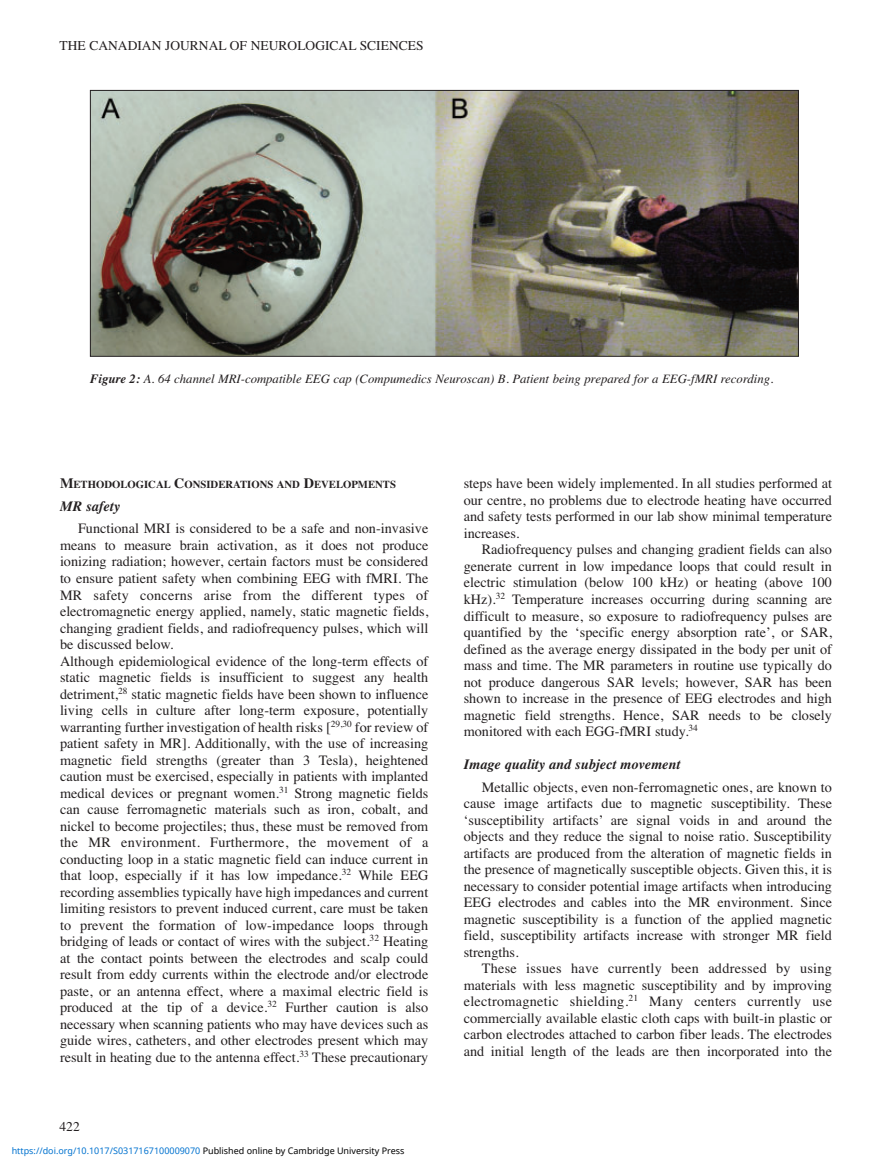
<style>
.page{position:relative;width:891px;height:1175px;background:#fff}
.page>*{position:absolute;margin:0;border:0;box-sizing:border-box;transform-origin:0 0}
.t1{font:14.25px/16.5px "Times";color:#231f20;text-align:justify}
.t2{font:italic 700 14.25px "Times";color:#231f20}
.t3{font:13.5px "Times";color:#231f20}
.t4{font:italic 12.75px "Times";color:#231f20}
.t5{font:700 10.65px "Times";color:#231f20}
.t6{font:9px "Noto Sans";color:#0172cf}
.s1{font-weight:700}
.s2{font-size:14.25px}
.s3{color:#000}
</style>
<div class="page">
<img style="left:92px;top:92px;width:705px;height:263px">
<div style="left:90px;top:90px;width:709px;height:267px;border:1px solid #231f20"></div>
<p class="t3" style="left:60px;top:37px;width:366px">THE CANADIAN JOURNAL OF NEUROLOGICAL SCIENCES</p>
<p class="t4" style="left:90px;top:371px;width:685px"><span class="s1">Figure 2:</span> A. 64 channel MRI-compatible EEG cap (Compumedics Neuroscan) B. Patient being prepared for a EEG-fMRI recording.</p>
<p class="t5" style="left:60px;top:478px;width:337px"><span class="s2">M</span>ETHODOLOGICAL <span class="s2">C</span>ONSIDERATIONS AND <span class="s2">D</span>EVELOPMENTS</p>
<p class="t2" style="left:60px;top:497px;width:62px">MR safety</p>
<p class="t1" style="left:60px;top:520px;width:370px;text-align:left;text-indent:18px">Functional MRI is considered to be a safe and non-invasive means to measure brain activation, as it does not produce ionizing radiation; however, certain factors must be considered to ensure patient safety when combining EEG with fMRI. The MR safety concerns arise from the different types of electromagnetic energy applied, namely, static magnetic fields, changing gradient fields, and radiofrequency pulses, which will be discussed below.<br>Although epidemiological evidence of the long-term effects of static magnetic fields is insufficient to suggest any health detriment,<sup>28</sup> static magnetic fields have been shown to influence living cells in culture after long-term exposure, potentially warranting further investigation of health risks [<sup>29,30</sup> for review of patient safety in MR]. Additionally, with the use of increasing magnetic field strengths (greater than 3 Tesla), heightened caution must be exercised, especially in patients with implanted medical devices or pregnant women.<sup>31</sup> Strong magnetic fields can cause ferromagnetic materials such as iron, cobalt, and nickel to become projectiles; thus, these must be removed from the MR environment. Furthermore, the movement of a conducting loop in a static magnetic field can induce current in that loop, especially if it has low impedance.<sup>32</sup> While EEG recording assemblies typically have high impedances and current limiting resistors to prevent induced current, care must be taken to prevent the formation of low-impedance loops through bridging of leads or contact of wires with the subject.<sup>32</sup> Heating at the contact points between the electrodes and scalp could result from eddy currents within the electrode and/or electrode paste, or an antenna effect, where a maximal electric field is produced at the tip of a device.<sup>32</sup> Further caution is also necessary when scanning patients who may have devices such as guide wires, catheters, and other electrodes present which may result in heating due to the antenna effect.<sup>33</sup> These precautionary</p>
<p class="t3" style="left:60px;top:1118px;width:22px">422</p>
<p class="t6" style="left:12px;top:1143px;width:394px">https://doi.org/10.1017/S0317167100009070 <span class="s3">Published online by Cambridge University Press</span></p>
<p class="t1" style="left:464px;top:475px;width:370px">steps have been widely implemented. In all studies performed at our centre, no problems due to electrode heating have occurred and safety tests performed in our lab show minimal temperature increases.</p>
<p class="t1" style="left:464px;top:541px;width:370px;text-indent:18px">Radiofrequency pulses and changing gradient fields can also generate current in low impedance loops that could result in electric stimulation (below 100 kHz) or heating (above 100 kHz).<sup>32</sup> Temperature increases occurring during scanning are difficult to measure, so exposure to radiofrequency pulses are quantified by the ‘specific energy absorption rate’, or SAR, defined as the average energy dissipated in the body per unit of mass and time. The MR parameters in routine use typically do not produce dangerous SAR levels; however, SAR has been shown to increase in the presence of EEG electrodes and high magnetic field strengths. Hence, SAR needs to be closely monitored with each EGG-fMRI study.<sup>34</sup></p>
<p class="t2" style="left:464px;top:755px;width:218px">Image quality and subject movement</p>
<p class="t1" style="left:464px;top:778px;width:370px;text-indent:18px">Metallic objects, even non-ferromagnetic ones, are known to cause image artifacts due to magnetic susceptibility. These ‘susceptibility artifacts’ are signal voids in and around the objects and they reduce the signal to noise ratio. Susceptibility artifacts are produced from the alteration of magnetic fields in the presence of magnetically susceptible objects. Given this, it is necessary to consider potential image artifacts when introducing EEG electrodes and cables into the MR environment. Since magnetic susceptibility is a function of the applied magnetic field, susceptibility artifacts increase with stronger MR field strengths.</p>
<p class="t1" style="left:464px;top:960px;width:370px;text-indent:18px">These issues have currently been addressed by using materials with less magnetic susceptibility and by improving electromagnetic shielding.<sup>21</sup> Many centers currently use commercially available elastic cloth caps with built-in plastic or carbon electrodes attached to carbon fiber leads. The electrodes and initial length of the leads are then incorporated into the</p>
</div>
